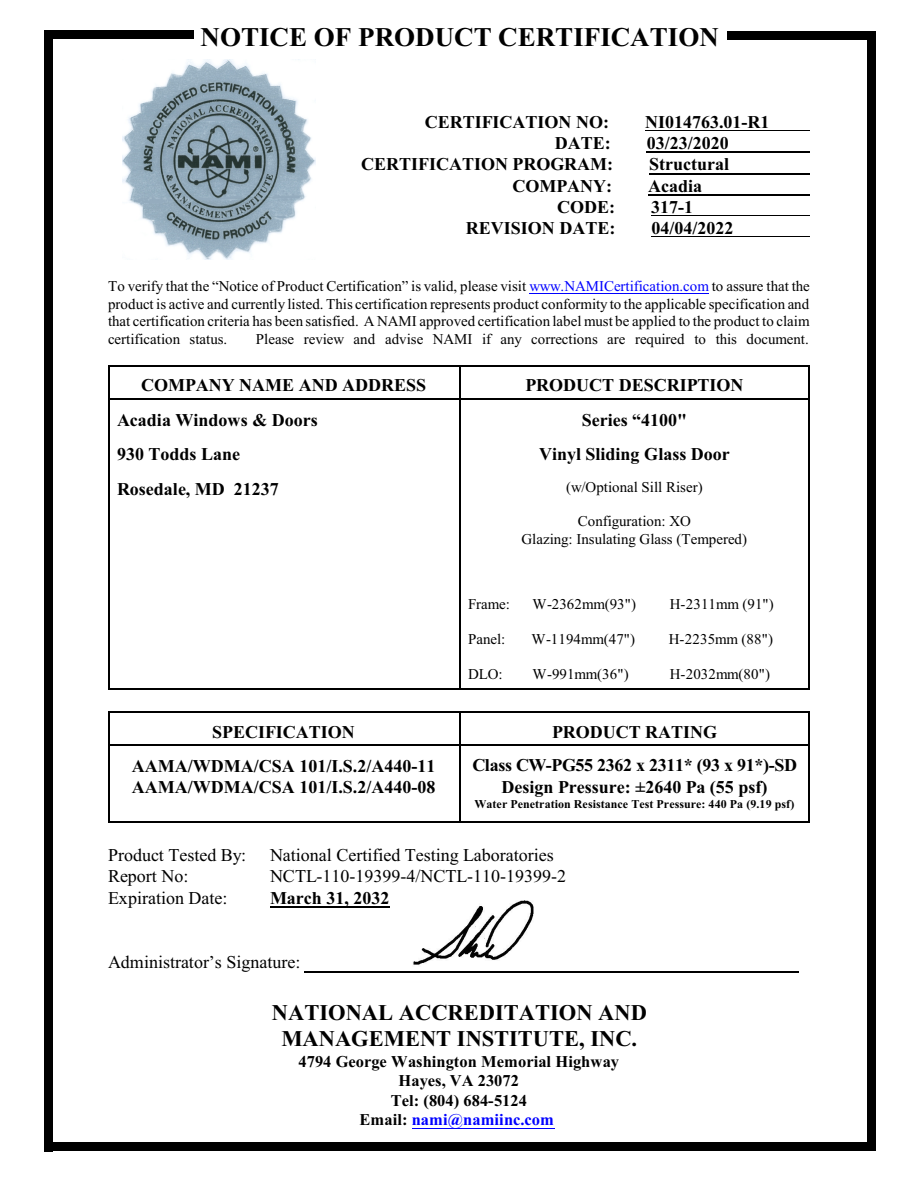
<style>
.page{position:relative;width:918px;height:1188px;background:#fff}
.page>*{position:absolute;margin:0;border:0;box-sizing:border-box;transform-origin:0 0}
.t1{font:700 27px "Times New Roman";color:#000}
.t2{font:700 22.5px/26.2px "Times New Roman";color:#000;text-align:center}
.t3{font:700 18px/21.3px "Times New Roman";color:#000}
.t4{font:18px "Times New Roman";color:#000}
.t5{font:700 16.5px/19.5px "Times New Roman";color:#000;text-align:center}
.t6{font:15px/17.7px "Times New Roman";color:#000;text-align:justify}
.t7{font:700 12px "Times New Roman";letter-spacing:.005em;color:#000}
.s1{color:#00f}
</style>
<div class="page">
<hr style="left:108px;top:365px;width:351px;height:1px;background:#000">
<hr style="left:108px;top:367px;width:1px;height:33px;background:#000">
<hr style="left:108px;top:398px;width:351px;height:2px;background:#000">
<hr style="left:809px;top:365px;width:1px;height:35px;background:#000">
<hr style="left:459px;top:365px;width:351px;height:1px;background:#000">
<hr style="left:459px;top:367px;width:1px;height:33px;background:#000">
<hr style="left:459px;top:398px;width:349px;height:2px;background:#000">
<hr style="left:108px;top:400px;width:1px;height:34px;background:#000">
<hr style="left:809px;top:400px;width:1px;height:34px;background:#000">
<hr style="left:459px;top:400px;width:1px;height:34px;background:#000">
<hr style="left:108px;top:434px;width:1px;height:35px;background:#000">
<hr style="left:809px;top:434px;width:1px;height:35px;background:#000">
<hr style="left:459px;top:434px;width:1px;height:35px;background:#000">
<hr style="left:108px;top:469px;width:1px;height:34px;background:#000">
<hr style="left:809px;top:469px;width:1px;height:34px;background:#000">
<hr style="left:459px;top:469px;width:1px;height:34px;background:#000">
<hr style="left:108px;top:503px;width:1px;height:49px;background:#000">
<hr style="left:809px;top:503px;width:1px;height:49px;background:#000">
<hr style="left:459px;top:503px;width:1px;height:49px;background:#000">
<hr style="left:108px;top:552px;width:1px;height:34px;background:#000">
<hr style="left:809px;top:552px;width:1px;height:34px;background:#000">
<hr style="left:459px;top:552px;width:1px;height:34px;background:#000">
<hr style="left:108px;top:587px;width:1px;height:34px;background:#000">
<hr style="left:809px;top:587px;width:1px;height:34px;background:#000">
<hr style="left:459px;top:587px;width:1px;height:34px;background:#000">
<hr style="left:108px;top:621px;width:1px;height:35px;background:#000">
<hr style="left:809px;top:621px;width:1px;height:35px;background:#000">
<hr style="left:459px;top:621px;width:1px;height:35px;background:#000">
<hr style="left:108px;top:689px;width:351px;height:1px;background:#000">
<hr style="left:108px;top:656px;width:1px;height:33px;background:#000">
<hr style="left:809px;top:656px;width:1px;height:34px;background:#000">
<hr style="left:459px;top:689px;width:351px;height:1px;background:#000">
<hr style="left:459px;top:656px;width:1px;height:33px;background:#000">
<hr style="left:108px;top:712px;width:351px;height:1px;background:#000">
<hr style="left:108px;top:713px;width:1px;height:33px;background:#000">
<hr style="left:108px;top:745px;width:351px;height:1px;background:#000">
<hr style="left:809px;top:712px;width:1px;height:34px;background:#000">
<hr style="left:459px;top:712px;width:351px;height:1px;background:#000">
<hr style="left:459px;top:713px;width:1px;height:33px;background:#000">
<hr style="left:459px;top:745px;width:349px;height:1px;background:#000">
<hr style="left:108px;top:822px;width:351px;height:1px;background:#000">
<hr style="left:108px;top:746px;width:1px;height:76px;background:#000">
<hr style="left:809px;top:746px;width:1px;height:77px;background:#000">
<hr style="left:459px;top:822px;width:351px;height:1px;background:#000">
<hr style="left:459px;top:746px;width:1px;height:76px;background:#000">
<hr style="left:645px;top:130px;width:165px;height:1px;background:#000">
<hr style="left:647px;top:152px;width:163px;height:1px;background:#000">
<hr style="left:649px;top:173px;width:161px;height:1px;background:#000">
<hr style="left:648px;top:194px;width:162px;height:1px;background:#000">
<hr style="left:651px;top:215px;width:159px;height:1px;background:#000">
<hr style="left:651px;top:236px;width:159px;height:1px;background:#000">
<hr style="left:529px;top:293px;width:180px;height:1px;background:#00f">
<hr style="left:270px;top:907px;width:119px;height:1px;background:#000">
<hr style="left:412px;top:1128px;width:142px;height:1px;background:#00f">
<div style="left:867px;top:32px;width:8px;height:1119px;background:#000"></div>
<div style="left:728px;top:32px;width:147px;height:8px;background:#000"></div>
<div style="left:44px;top:31px;width:9px;height:1120px;background:#000"></div>
<div style="left:44px;top:30px;width:150px;height:9px;background:#000"></div>
<hr style="left:304px;top:971px;width:495px;height:2px;background:#000">
<div style="left:44px;top:1142px;width:831px;height:9px;background:#000"></div>
<img style="left:122px;top:60px;width:194px;height:199px">
<img style="left:413px;top:901px;width:121px;height:64px">
<h1 class="t1" style="left:201px;top:28px;width:520px">NOTICE OF PRODUCT CERTIFICATION</h1>
<p class="t3" style="left:425px;top:113px;width:186px">CERTIFICATION NO:</p>
<p class="t3" style="left:645px;top:113px;width:126px">NI014763.01-R1</p>
<p class="t3" style="left:555px;top:134px;width:57px">DATE:</p>
<p class="t3" style="left:647px;top:134px;width:84px">03/23/2020</p>
<p class="t3" style="left:361px;top:155px;width:253px">CERTIFICATION PROGRAM:</p>
<p class="t3" style="left:649px;top:155px;width:81px">Structural</p>
<p class="t3" style="left:512px;top:177px;width:101px">COMPANY:</p>
<p class="t3" style="left:648px;top:177px;width:55px">Acadia</p>
<p class="t3" style="left:557px;top:198px;width:59px">CODE:</p>
<p class="t3" style="left:651px;top:198px;width:43px">317-1</p>
<p class="t3" style="left:466px;top:219px;width:151px">REVISION DATE:</p>
<p class="t3" style="left:651px;top:219px;width:84px">04/04/2022</p>
<p class="t6" style="left:108px;top:278px;width:703px">To verify that the “Notice of Product Certification” is valid, please visit <span class="s1">www.NAMICertification.com</span> to assure that the product is active and currently listed. This certification represents product conformity to the applicable specification and that certification criteria has been satisfied. A NAMI approved certification label must be applied to the product to claim certification status.</p>
<p class="t6" style="left:256px;top:331px;width:555px">Please review and advise NAMI if any corrections are required to this document.</p>
<p class="t3" style="left:141px;top:377px;width:287px">COMPANY NAME AND ADDRESS</p>
<p class="t3" style="left:525px;top:377px;width:220px">PRODUCT DESCRIPTION</p>
<p class="t3" style="left:117px;top:411px;width:202px">Acadia Windows &amp; Doors</p>
<p class="t3" style="left:582px;top:411px;width:107px">Series “4100"</p>
<p class="t3" style="left:117px;top:446px;width:125px">930 Todds Lane</p>
<p class="t3" style="left:539px;top:446px;width:192px">Vinyl Sliding Glass Door</p>
<p class="t3" style="left:117px;top:480px;width:163px">Rosedale, MD 21237</p>
<p class="t6" style="left:566px;top:479px;width:138px">(w/Optional Sill Riser)</p>
<p class="t6" style="left:521px;top:514px;width:227px;text-align:center">Configuration: XO<br>Glazing: Insulating Glass (Tempered)</p>
<p class="t6" style="left:468px;top:597px;width:44px">Frame:</p>
<p class="t6" style="left:533px;top:597px;width:105px">W-2362mm(93")</p>
<p class="t6" style="left:670px;top:597px;width:106px">H-2311mm (91")</p>
<p class="t6" style="left:468px;top:632px;width:39px">Panel:</p>
<p class="t6" style="left:532px;top:632px;width:105px">W-1194mm(47")</p>
<p class="t6" style="left:669px;top:632px;width:106px">H-2235mm (88")</p>
<p class="t6" style="left:468px;top:666px;width:36px">DLO:</p>
<p class="t6" style="left:533px;top:666px;width:98px">W-991mm(36")</p>
<p class="t6" style="left:670px;top:666px;width:102px">H-2032mm(80")</p>
<p class="t3" style="left:212px;top:723px;width:144px">SPECIFICATION</p>
<p class="t3" style="left:552px;top:723px;width:167px">PRODUCT RATING</p>
<p class="t3" style="left:132px;top:757px;width:305px">AAMA/WDMA/CSA 101/I.S.2/A440-11<br>AAMA/WDMA/CSA 101/I.S.2/A440-08</p>
<p class="t3" style="left:472px;top:757px;width:326px;text-align:center">Class CW-PG55 2362 x 2311* (93 x 91*)-SD<br>Design Pressure: ±2640 Pa (55 psf)</p>
<p class="t7" style="left:475px;top:800px;width:321px">Water Penetration Resistance Test Pressure: 440 Pa (9.19 psf)</p>
<p class="t4" style="left:108px;top:849px;width:140px">Product Tested By:</p>
<p class="t4" style="left:270px;top:849px;width:285px">National Certified Testing Laboratories</p>
<p class="t4" style="left:108px;top:870px;width:82px">Report No:</p>
<p class="t4" style="left:270px;top:870px;width:298px">NCTL-110-19399-4/NCTL-110-19399-2</p>
<p class="t4" style="left:108px;top:891px;width:121px">Expiration Date:</p>
<p class="t3" style="left:270px;top:889px;width:121px">March 31, 2032</p>
<p class="t4" style="left:108px;top:955px;width:194px">Administrator’s Signature:</p>
<h2 class="t2" style="left:272px;top:1001px;width:376px">NATIONAL ACCREDITATION AND<br>MANAGEMENT INSTITUTE, INC.</h2>
<p class="t5" style="left:299px;top:1053px;width:322px">4794 George Washington Memorial Highway<br>Hayes, VA 23072<br>Tel: (804) 684-5124<br>Email: <span class="s1">nami@namiinc.com</span></p>
</div>
